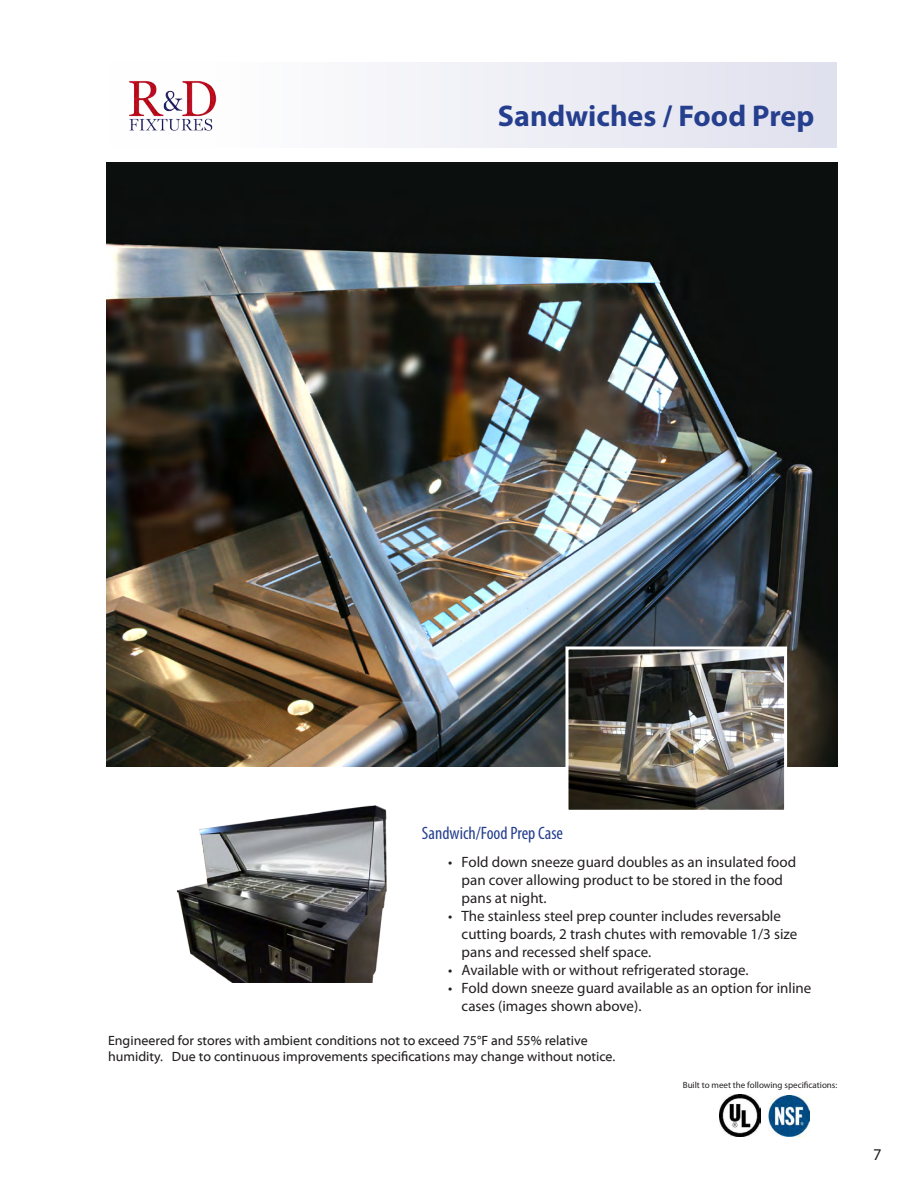
<style>
.page{position:relative;width:918px;height:1188px;background:#fff}
.page>*{position:absolute;margin:0;border:0;box-sizing:border-box;transform-origin:0 0}
.Section_Title{font:700 30px "Myriad Pro";color:#253f8e}
.Paragraph_Style_1{font:condensed 18px "Myriad Pro";color:#253f8e}
.t1{font:16.5px "Myriad Pro";color:#231f20}
.Bullets{font:15px/18px "Myriad Pro";color:#231f20}
.t2{font:13.5px/16.2px "Myriad Web Pro";color:#231f20}
.t3{font:9px "Myriad Pro";color:#231f20}
</style>
<div class="page">
<img style="left:768px;top:1095px;width:41px;height:41px">
<img style="left:720px;top:1095px;width:41px;height:41px">
<div style="left:110px;top:62px;width:727px;height:86px;background:linear-gradient(to right,#fff,#e0e1ee)"></div>
<img style="left:129px;top:80px;width:88px;height:54px">
<img style="left:107px;top:162px;width:731px;height:605px">
<img style="left:570px;top:650px;width:213px;height:159px">
<div style="left:566px;top:646px;width:221px;height:167px;border:3px solid #fff"></div>
<img style="left:177px;top:805px;width:210px;height:177px">
<p class="Section_Title" style="left:498px;top:96px;width:318px">Sandwiches / Food Prep</p>
<p class="Paragraph_Style_1" style="left:422px;top:822px;width:143px">Sandwich/Food Prep Case</p>
<p class="Bullets" style="left:462px;top:853px;width:336px;text-indent:-14px">• Fold down sneeze guard doubles as an insulated food pan cover allowing product to be stored in the food pans at night.</p>
<p class="Bullets" style="left:462px;top:907px;width:337px;text-indent:-14px">• The stainless steel prep counter includes reversable cutting boards, 2 trash chutes with removable 1/3 size pans and recessed shelf space.</p>
<p class="Bullets" style="left:448px;top:961px;width:302px">• Available with or without refrigerated storage.</p>
<p class="Bullets" style="left:462px;top:979px;width:351px;text-indent:-14px">• Fold down sneeze guard available as an option for inline cases (images shown above).</p>
<p class="t2" style="left:108px;top:1033px;width:509px">Engineered for stores with ambient conditions not to exceed 75°F and 55% relative humidity. Due to continuous improvements specifications may change without notice.</p>
<p class="t3" style="left:683px;top:1079px;width:156px">Built to meet the following specifications:</p>
<p class="t1" style="left:873px;top:1144px;width:10px">7</p>
</div>
